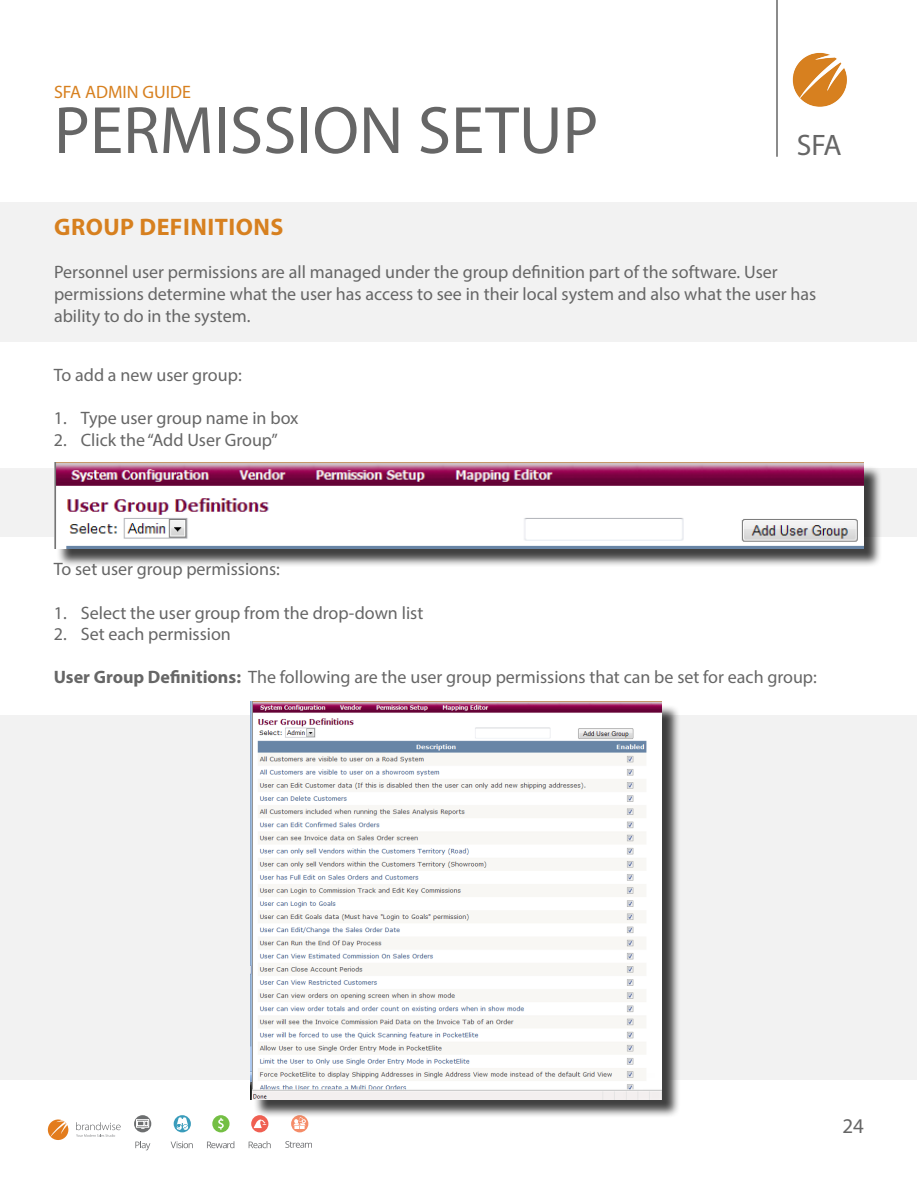
<style>
.page{position:relative;width:918px;height:1188px;background:#fff}
.page>*{position:absolute;margin:0;border:0;box-sizing:border-box;transform-origin:0 0}
.t1{font:67.5px "Myriad Pro";color:#666}
.t2{font:29.7px "Myriad Pro";color:#666}
.t3{font:700 24px "Myriad Pro";letter-spacing:.02em;color:#d7801f}
.t4{font:21px "Myriad Pro";color:#666}
.t5{font:18px/21.6px "Myriad Pro";color:#666}
.t6{font:18px "Myriad Pro";color:#d7801f}
.s1{font-weight:700}
</style>
<div class="page">
<hr style="left:776px;top:0;width:2px;height:157px;background:#666">
<svg style="left:48px;top:1119px;width:20px;height:21px"></svg>
<svg style="left:76px;top:1122px;width:45px;height:15px"></svg>
<svg style="left:134px;top:1115px;width:17px;height:17px"></svg>
<svg style="left:135px;top:1141px;width:15px;height:9px"></svg>
<div style="left:136px;top:1119px;width:13px;height:8px;border:1px solid #fff"></div>
<svg style="left:137px;top:1121px;width:11px;height:8px"></svg>
<div style="left:251px;top:1115px;width:17px;height:17px;background:#f06052;border-radius:50%"></div>
<svg style="left:249px;top:1141px;width:22px;height:7px"></svg>
<svg style="left:254px;top:1119px;width:12px;height:9px"></svg>
<div style="left:291px;top:1115px;width:17px;height:17px;background:#f58c68;border-radius:50%"></div>
<svg style="left:285px;top:1141px;width:27px;height:7px"></svg>
<svg style="left:293px;top:1119px;width:13px;height:10px"></svg>
<div style="left:174px;top:1115px;width:17px;height:17px;background:#3a9cbb;border-radius:50%"></div>
<svg style="left:171px;top:1141px;width:22px;height:7px"></svg>
<svg style="left:176px;top:1117px;width:12px;height:13px"></svg>
<svg style="left:207px;top:1141px;width:27px;height:7px"></svg>
<div style="left:212px;top:1115px;width:18px;height:17px;background:#74bf44;border-radius:50%"></div>
<svg style="left:218px;top:1118px;width:6px;height:12px"></svg>
<img style="left:792px;top:52px;width:55px;height:55px">
<div style="left:1px;top:716px;width:916px;height:364px;background:#f2f2f2"></div>
<div style="left:1px;top:468px;width:916px;height:68px;background:#f2f2f2"></div>
<div style="left:1px;top:202px;width:916px;height:140px;background:#f2f2f2"></div>
<div style="left:56px;top:465px;width:827px;height:102px;background:#000;opacity:.75"></div>
<img style="left:54px;top:462px;width:810px;height:87px">
<div style="left:253px;top:704px;width:428px;height:415px;background:#000;opacity:.75"></div>
<img style="left:251px;top:702px;width:411px;height:398px">
<p class="t6" style="left:54px;top:80px;width:138px">SFA ADMIN GUIDE</p>
<h1 class="t1" style="left:54px;top:89px;width:546px">PERMISSION SETUP</h1>
<h2 class="t2" style="left:797px;top:127px;width:47px">SFA</h2>
<h3 class="t3" style="left:54px;top:211px;width:231px">GROUP DEFINITIONS</h3>
<p class="t5" style="left:54px;top:261px;width:764px">Personnel user permissions are all managed under the group definition part of the software. User permissions determine what the user has access to see in their local system and also what the user has ability to do in the system.</p>
<p class="t5" style="left:54px;top:364px;width:189px">To add a new user group:</p>
<p class="t5" style="left:54px;top:407px;width:246px">1. Type user group name in box</p>
<p class="t5" style="left:54px;top:429px;width:226px">2. Click the “Add User Group”</p>
<p class="t5" style="left:54px;top:558px;width:228px">To set user group permissions:</p>
<p class="t5" style="left:54px;top:601px;width:371px">1. Select the user group from the drop-down list</p>
<p class="t5" style="left:54px;top:623px;width:179px">2. Set each permission</p>
<p class="t5" style="left:54px;top:666px;width:765px"><span class="s1">User Group Definitions:</span> The following are the user group permissions that can be set for each group:</p>
<p class="t4" style="left:842px;top:1113px;width:23px">24</p>
</div>
